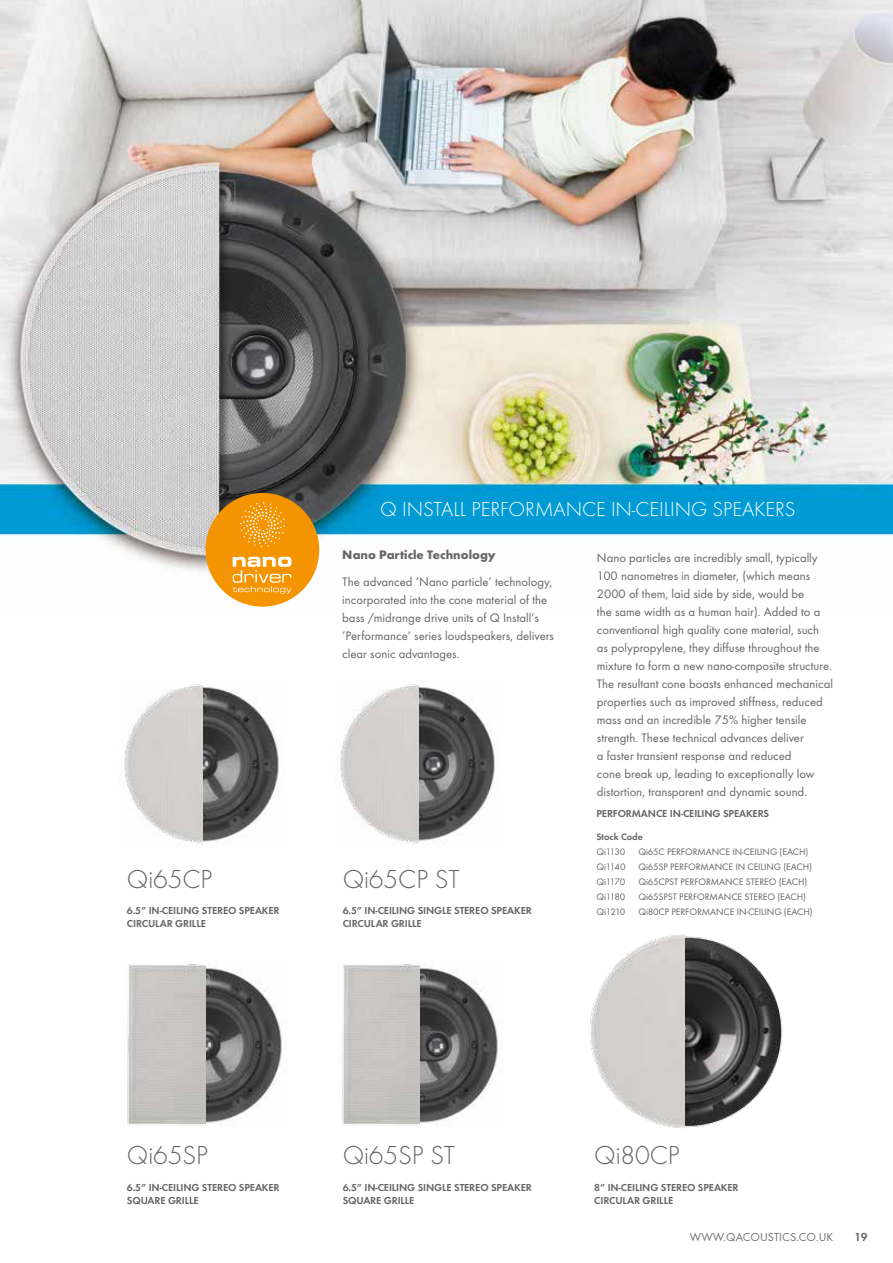
<style>
.page{position:relative;width:893px;height:1263px;background:#fff}
.page>*{position:absolute;margin:0;border:0;box-sizing:border-box;transform-origin:0 0}
.t1{font:300 27px "Futura T";letter-spacing:-.005em;color:#646466}
.t2{font:300 21px "Futura T";letter-spacing:-.005em;color:#fff}
.t3{font:12.75px/18px "Futura T";color:#646466}
.t4{font:700 12.75px "Futura T";color:#646466}
.t5{font:12px "Futura T";color:#707172}
.t6{font:600 12px "Futura T";color:#646466}
.t7{font:600 10.5px/13.5px "Futura T";letter-spacing:-.01em;color:#646466}
.t8{font:9.75px "Futura T";letter-spacing:-.01em;color:#646466}
.t9{font:600 9.75px "Futura T";letter-spacing:-.01em;color:#646466}
</style>
<div class="page">
<img style="left:684px;top:934px;width:99px;height:194px">
<img style="left:590px;top:934px;width:94px;height:194px">
<img style="left:205px;top:965px;width:77px;height:161px">
<img style="left:127px;top:964px;width:78px;height:162px">
<img style="left:420px;top:968px;width:78px;height:155px">
<img style="left:342px;top:964px;width:78px;height:162px">
<img style="left:0;top:0;width:893px;height:572px">
<img style="left:418px;top:686px;width:77px;height:158px">
<img style="left:340px;top:684px;width:78px;height:160px">
<img style="left:202px;top:686px;width:77px;height:158px">
<img style="left:124px;top:684px;width:78px;height:160px">
<svg style="left:206px;top:493px;width:113px;height:114px;background:#e6a238"></svg>
<h1 class="t1" style="left:127px;top:863px;width:87px">Qi65CP</h1>
<p class="t7" style="left:127px;top:903px;width:154px">6.5” IN-CEILING STEREO SPEAKER<br>CIRCULAR GRILLE</p>
<h2 class="t2" style="left:380px;top:497px;width:417px">Q INSTALL PERFORMANCE IN-CEILING SPEAKERS</h2>
<p class="t4" style="left:342px;top:547px;width:155px">Nano Particle Technology</p>
<p class="t3" style="left:342px;top:572px;width:213px">The advanced ‘Nano particle’ technology, incorporated into the cone material of the bass /midrange drive units of Q Install’s ‘Performance’ series loudspeakers, delivers clear sonic advantages.</p>
<p class="t3" style="left:597px;top:549px;width:238px">Nano particles are incredibly small, typically 100 nanometres in diameter, (which means 2000 of them, laid side by side, would be<br>the same width as a human hair). Added to a conventional high quality cone material, such as polypropylene, they diffuse throughout the mixture to form a new nano-composite structure.<br>The resultant cone boasts enhanced mechanical properties such as improved stiffness, reduced mass and an incredible 75% higher tensile strength. These technical advances deliver<br>a faster transient response and reduced<br>cone break up, leading to exceptionally low distortion, transparent and dynamic sound.</p>
<h1 class="t1" style="left:343px;top:863px;width:118px">Qi65CP ST</h1>
<p class="t7" style="left:343px;top:903px;width:191px">6.5” IN-CEILING SINGLE STEREO SPEAKER<br>CIRCULAR GRILLE</p>
<p class="t7" style="left:596px;top:807px;width:174px">PERFORMANCE IN-CEILING SPEAKERS</p>
<p class="t9" style="left:596px;top:831px;width:48px">Stock Code</p>
<p class="t8" style="left:596px;top:846px;width:31px">Qi1130</p>
<p class="t8" style="left:638px;top:846px;width:171px">Qi65C PERFORMANCE IN-CEILING (EACH)</p>
<p class="t8" style="left:596px;top:861px;width:31px">Qi1140</p>
<p class="t8" style="left:638px;top:861px;width:175px">Qi65SP PERFORMANCE IN CEILING (EACH)</p>
<p class="t8" style="left:596px;top:876px;width:30px">Qi1170</p>
<p class="t8" style="left:638px;top:876px;width:170px">Qi65CPST PERFORMANCE STEREO (EACH)</p>
<p class="t8" style="left:596px;top:891px;width:31px">Qi1180</p>
<p class="t8" style="left:638px;top:891px;width:169px">Qi65SPST PERFORMANCE STEREO (EACH)</p>
<p class="t8" style="left:596px;top:906px;width:31px">Qi1210</p>
<p class="t8" style="left:638px;top:906px;width:176px">Qi80CP PERFORMANCE IN-CEILING (EACH)</p>
<h1 class="t1" style="left:127px;top:1140px;width:83px">Qi65SP</h1>
<p class="t7" style="left:127px;top:1180px;width:154px">6.5” IN-CEILING STEREO SPEAKER<br>SQUARE GRILLE</p>
<h1 class="t1" style="left:343px;top:1140px;width:114px">Qi65SP ST</h1>
<p class="t7" style="left:343px;top:1180px;width:191px">6.5” IN-CEILING SINGLE STEREO SPEAKER<br>SQUARE GRILLE</p>
<h1 class="t1" style="left:594px;top:1140px;width:87px">Qi80CP</h1>
<p class="t7" style="left:594px;top:1180px;width:146px">8” IN-CEILING STEREO SPEAKER<br>CIRCULAR GRILLE</p>
<p class="t5" style="left:690px;top:1230px;width:145px">WWW.QACOUSTICS.CO.UK</p>
<p class="t6" style="left:855px;top:1230px;width:14px">19</p>
</div>
